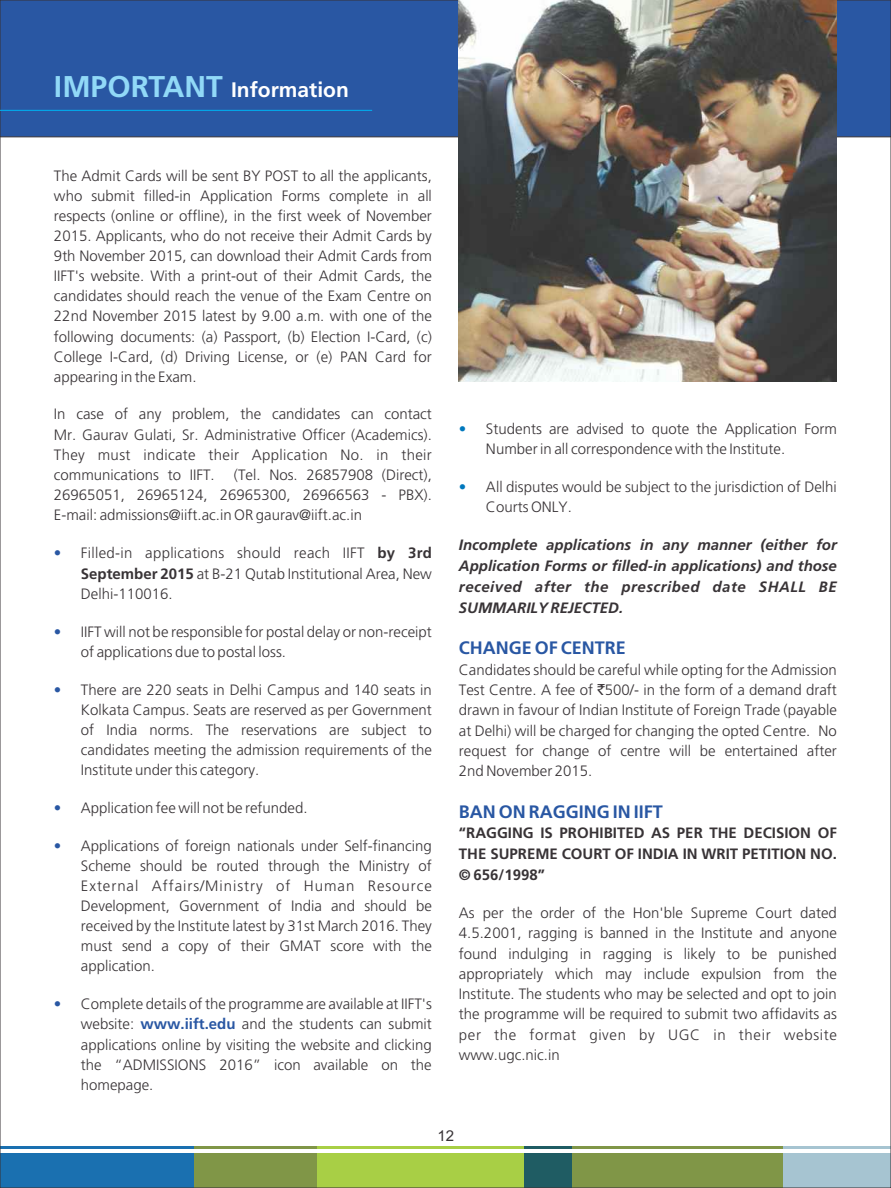
<style>
.page{position:relative;width:891px;height:1188px;background:#fff}
.page>*{position:absolute;margin:0;border:0;box-sizing:border-box;transform-origin:0 0}
.t1{font:700 21px "Frutiger";color:#fff}
.t2{font:700 18px "Frutiger CE";color:#2957a3}
.t3{font:300 15px/20.1px "Frutiger CE";color:#383336;text-align:justify}
.t4{font:italic 700 15px/20.9px "Frutiger CE";letter-spacing:.035em;color:#383336;text-align:justify}
.t5{font:700 15px/21px "Frutiger CE";color:#383336;text-align:justify}
.t6{font:300 15px "Frutiger CE";color:#2957a3}
.t7{font:300 15px "Frutiger CE";color:#0078bd}
.t8{font:15px "Arial";color:#383336}
.t9{font:15px "Rupee Foradian";color:#383336}
.s1{font-size:30px;color:#91d9f7}
.s2{font-weight:700}
.s3{font-weight:700;color:#2957a3}
</style>
<div class="page">
<div style="left:0;top:1154px;width:194px;height:34px;background:#1a70b0"></div>
<hr style="left:0;top:1146px;width:194px;height:3px;background:#1a70b0">
<div style="left:194px;top:1154px;width:123px;height:34px;background:#809647"></div>
<hr style="left:194px;top:1146px;width:123px;height:3px;background:#809647">
<div style="left:317px;top:1154px;width:208px;height:34px;background:#a8cf45"></div>
<hr style="left:317px;top:1146px;width:208px;height:3px;background:#a8cf45">
<div style="left:525px;top:1154px;width:47px;height:34px;background:#1f5c63"></div>
<hr style="left:525px;top:1146px;width:47px;height:3px;background:#1f5c63">
<div style="left:572px;top:1154px;width:211px;height:34px;background:#809647"></div>
<hr style="left:572px;top:1146px;width:211px;height:3px;background:#809647">
<div style="left:783px;top:1154px;width:108px;height:34px;background:#a6c4d1"></div>
<hr style="left:783px;top:1146px;width:108px;height:3px;background:#a6c4d1">
<div style="left:0;top:0;width:891px;height:138px;background:#2957a3"></div>
<img style="left:459px;top:0;width:377px;height:381px">
<hr style="left:0;top:110px;width:372px;height:1px;background:#00b0f0">
<h1 class="t1" style="left:54px;top:80px;width:296px"><span class="s1">IMPORTANT</span> Information</h1>
<p class="t3" style="left:54px;top:167px;width:380px">The Admit Cards will be sent BY POST to all the applicants, who submit filled-in Application Forms complete in all respects (online or offline), in the first week of November 2015. Applicants, who do not receive their Admit Cards by 9th November 2015, can download their Admit Cards from IIFT's website. With a print-out of their Admit Cards, the candidates should reach the venue of the Exam Centre on 22nd November 2015 latest by 9.00 a.m. with one of the following documents: (a) Passport, (b) Election I-Card, (c)<br>College I-Card, (d) Driving License, or (e) PAN Card for appearing in the Exam.</p>
<p class="t3" style="left:54px;top:405px;width:380px">In case of any problem, the candidates can contact Mr. Gaurav Gulati, Sr. Administrative Officer (Academics).<br>They must indicate their Application No. in their communications to IIFT.</p>
<p class="t3" style="left:54px;top:466px;width:379px;text-indent:180px">(Tel. Nos. 26857908 (Direct), 26965051, 26965124, 26965300, 26966563 - PBX).<br>E-mail: admissions@iift.ac.in OR gaurav@iift.ac.in</p>
<p class="t3" style="left:81px;top:544px;width:353px;line-height:20.5px">Filled-in applications should reach IIFT <span class="s2">by 3rd September 2015</span> at B-21 Qutab Institutional Area, New Delhi-110016.</p>
<p class="t3" style="left:81px;top:623px;width:352px">IIFT will not be responsible for postal delay or non-receipt of applications due to postal loss.</p>
<p class="t3" style="left:81px;top:681px;width:353px">There are 220 seats in Delhi Campus and 140 seats in Kolkata Campus. Seats are reserved as per Government of India norms. The reservations are subject to candidates meeting the admission requirements of the Institute under this category.</p>
<p class="t3" style="left:81px;top:799px;width:228px">Application fee will not be refunded.</p>
<p class="t3" style="left:81px;top:837px;width:353px">Applications of foreign nationals under Self-financing Scheme should be routed through the Ministry of External Affairs/Ministry of Human Resource Development, Government of India and should be received by the Institute latest by 31st March 2016. They must send a copy of their GMAT score with the application.</p>
<p class="t3" style="left:81px;top:995px;width:353px">Complete details of the programme are available at IIFT's website: <span class="s3">www.iift.edu</span> and the students can submit applications online by visiting the website and clicking the “ADMISSIONS 2016” icon available on the homepage.</p>
<p class="t6" style="left:54px;top:547px;width:9px">•</p>
<p class="t6" style="left:54px;top:626px;width:9px">•</p>
<p class="t6" style="left:54px;top:684px;width:9px">•</p>
<p class="t6" style="left:54px;top:802px;width:9px">•</p>
<p class="t6" style="left:54px;top:839px;width:9px">•</p>
<p class="t6" style="left:54px;top:998px;width:9px">•</p>
<p class="t3" style="left:486px;top:420px;width:352px">Students are advised to quote the Application Form<br>Number in all correspondence with the Institute.</p>
<p class="t3" style="left:486px;top:478px;width:352px">All disputes would be subject to the jurisdiction of Delhi<br>Courts ONLY.</p>
<p class="t4" style="left:459px;top:536px;width:380px">Incomplete applications in any manner (either for Application Forms or filled-in applications) and those received after the prescribed date SHALL BE SUMMARILY REJECTED.</p>
<p class="t7" style="left:459px;top:423px;width:9px">•</p>
<p class="t7" style="left:459px;top:481px;width:9px">•</p>
<p class="t2" style="left:459px;top:641px;width:169px">CHANGE OF CENTRE</p>
<p class="t3" style="left:459px;top:660px;width:380px">Candidates should be careful while opting for the Admission Test Centre. A fee of 500/- in the form of a demand draft drawn in favour of Indian Institute of Foreign Trade (payable at Delhi) will be charged for changing the opted Centre. No request for change of centre will be entertained after 2nd November 2015.</p>
<p class="t9" style="left:597px;top:683px;width:9px">`</p>
<p class="t2" style="left:459px;top:804px;width:205px">BAN ON RAGGING IN IIFT</p>
<p class="t5" style="left:459px;top:823px;width:380px">“RAGGING IS PROHIBITED AS PER THE DECISION OF THE SUPREME COURT OF INDIA IN WRIT PETITION NO. © 656/1998”</p>
<p class="t3" style="left:459px;top:904px;width:380px">As per the order of the Hon'ble Supreme Court dated 4.5.2001, ragging is banned in the Institute and anyone found indulging in ragging is likely to be punished appropriately which may include expulsion from the Institute. The students who may be selected and opt to join the programme will be required to submit two affidavits as per the format given by UGC in their website www.ugc.nic.in</p>
<p class="t8" style="left:438px;top:1130px;width:18px">12</p>
</div>
